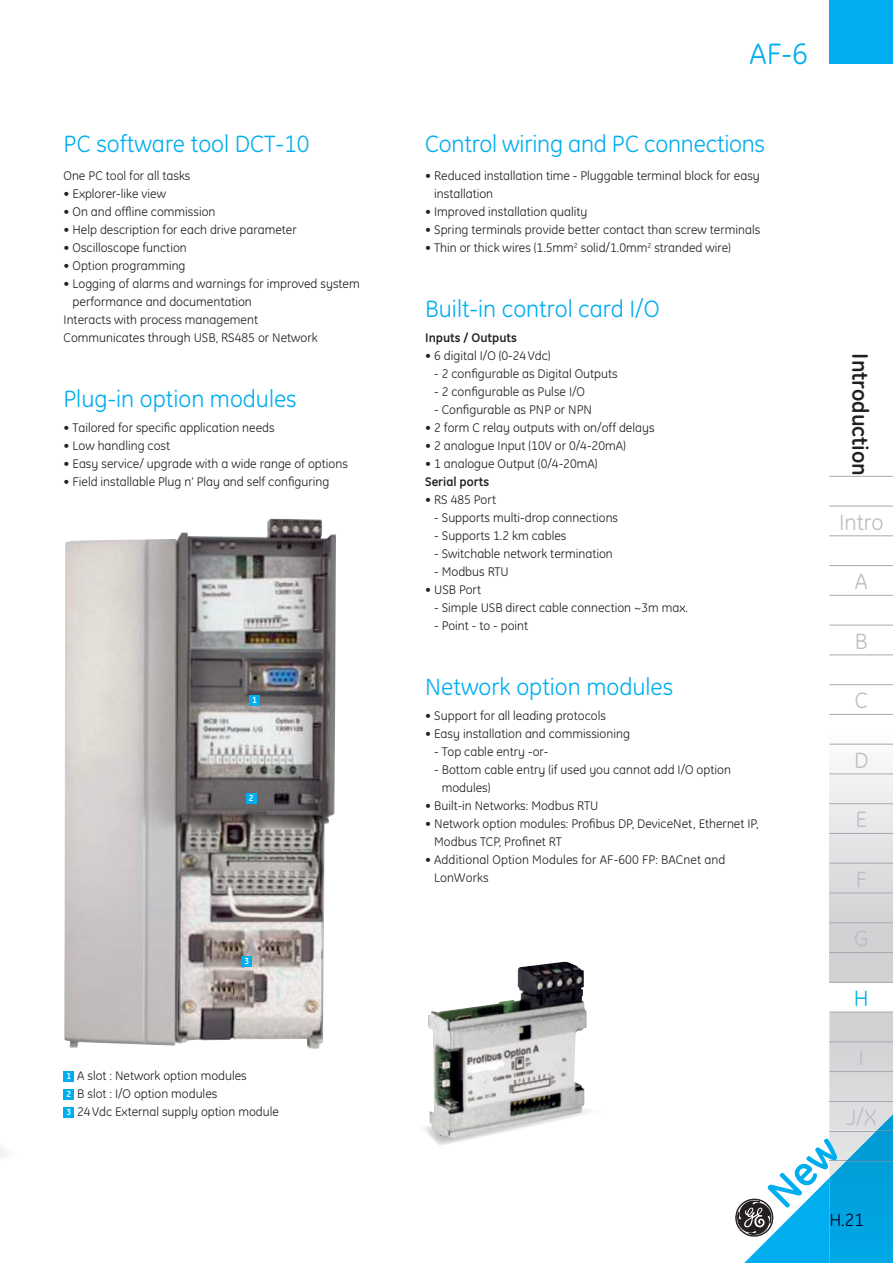
<style>
.page{position:relative;width:893px;height:1263px;background:#fff}
.page>*{position:absolute;margin:0;border:0;box-sizing:border-box;transform-origin:0 0}
.t1{font:30px "GE Inspira";color:#00aeef}
.t2{font:24px "GE Inspira";color:#00aeef}
.t3{font:22.5px "GE Inspira";color:#bcbdc0}
.t4{font:700 22.5px "GE Inspira";color:#231f20}
.t5{font:22.5px "GE Inspira";color:#00aeef}
.t6{font:18px "GE Inspira";color:#000424}
.t7{font:12.75px/18px "GE Inspira";color:#231f20}
.t8{font:700 12.75px "GE Inspira";color:#231f20}
.t9{font:700 9px "GE Inspira";color:#fff}
.s1{font-weight:700;font-size:9px;color:#fff}
.s2{font-weight:700}
</style>
<div class="page">
<div style="left:829px;top:693px;width:63px;height:289px;background:linear-gradient(to bottom,#fff,#c9cacd)"></div>
<div style="left:829px;top:0;width:63px;height:64px;background:#00aeef"></div>
<hr style="left:829px;top:476px;width:63px;height:1px;background:#a8a9ad">
<hr style="left:829px;top:506px;width:63px;height:1px;background:#a8a9ad">
<hr style="left:829px;top:535px;width:63px;height:1px;background:#a8a9ad">
<hr style="left:829px;top:565px;width:63px;height:1px;background:#a8a9ad">
<hr style="left:829px;top:595px;width:63px;height:1px;background:#a8a9ad">
<hr style="left:829px;top:625px;width:63px;height:1px;background:#a8a9ad">
<hr style="left:829px;top:655px;width:63px;height:1px;background:#a8a9ad">
<hr style="left:829px;top:684px;width:63px;height:1px;background:#a8a9ad">
<hr style="left:829px;top:714px;width:63px;height:1px;background:#a8a9ad">
<hr style="left:829px;top:744px;width:63px;height:1px;background:#a8a9ad">
<hr style="left:829px;top:774px;width:63px;height:1px;background:#a8a9ad">
<hr style="left:829px;top:803px;width:63px;height:1px;background:#a8a9ad">
<hr style="left:829px;top:833px;width:63px;height:1px;background:#a8a9ad">
<hr style="left:829px;top:863px;width:63px;height:1px;background:#a8a9ad">
<hr style="left:829px;top:893px;width:63px;height:1px;background:#a8a9ad">
<hr style="left:829px;top:922px;width:63px;height:1px;background:#a8a9ad">
<hr style="left:829px;top:952px;width:63px;height:1px;background:#a8a9ad">
<hr style="left:829px;top:982px;width:63px;height:1px;background:#a8a9ad">
<img style="left:424px;top:1110px;width:166px;height:35px">
<div style="left:64px;top:1071px;width:10px;height:11px;background:#00aeef"></div>
<div style="left:64px;top:1089px;width:10px;height:11px;background:#00aeef"></div>
<div style="left:64px;top:1107px;width:10px;height:11px;background:#00aeef"></div>
<img style="left:64px;top:519px;width:272px;height:530px">
<img style="left:428px;top:962px;width:158px;height:176px">
<div style="left:249px;top:695px;width:11px;height:11px;background:#00aeef"></div>
<div style="left:246px;top:793px;width:10px;height:11px;background:#00aeef"></div>
<div style="left:241px;top:956px;width:11px;height:10px;background:#00aeef"></div>
<svg style="left:735px;top:1012px;width:157px;height:251px"></svg>
<p class="t2" style="left:64px;top:135px;width:247px">PC software tool DCT-10</p>
<p class="t7" style="left:64px;top:168px;width:128px">One PC tool for all tasks</p>
<p class="t7" style="left:64px;top:186px;width:104px">• Explorer-like view</p>
<p class="t7" style="left:64px;top:204px;width:153px">• On and offline commission</p>
<p class="t7" style="left:64px;top:222px;width:234px">• Help description for each drive parameter</p>
<p class="t7" style="left:64px;top:240px;width:125px">• Oscilloscope function</p>
<p class="t7" style="left:64px;top:258px;width:123px">• Option programming</p>
<p class="t7" style="left:64px;top:276px;width:298px">• Logging of alarms and warnings for improved system</p>
<p class="t7" style="left:73px;top:294px;width:181px">performance and documentation</p>
<p class="t7" style="left:64px;top:312px;width:196px">Interacts with process management</p>
<p class="t7" style="left:64px;top:330px;width:255px">Communicates through USB, RS485 or Network</p>
<p class="t2" style="left:64px;top:390px;width:235px">Plug-in option modules</p>
<p class="t7" style="left:64px;top:420px;width:212px">• Tailored for specific application needs</p>
<p class="t7" style="left:64px;top:438px;width:108px">• Low handling cost</p>
<p class="t7" style="left:64px;top:456px;width:286px">• Easy service/ upgrade with a wide range of options</p>
<p class="t7" style="left:64px;top:474px;width:267px">• Field installable Plug n’ Play and self configuring</p>
<p class="t9" style="left:252px;top:697px;width:6px">1</p>
<p class="t9" style="left:249px;top:795px;width:6px">2</p>
<p class="t9" style="left:244px;top:957px;width:6px">3</p>
<p class="t7" style="left:67px;top:1068px;width:214px"><span class="s1">1</span> A slot : Network option modules<br><span class="s1">2</span> B slot : I/O option modules<br><span class="s1">3</span> 24 Vdc External supply option module</p>
<p class="t1" style="left:749px;top:43px;width:60px">AF-6</p>
<p class="t2" style="left:425px;top:135px;width:341px">Control wiring and PC connections</p>
<p class="t7" style="left:434px;top:168px;width:327px;text-indent:-9px">• Reduced installation time - Pluggable terminal block for easy installation</p>
<p class="t7" style="left:425px;top:204px;width:164px">• Improved installation quality</p>
<p class="t7" style="left:425px;top:222px;width:336px">• Spring terminals provide better contact than screw terminals</p>
<p class="t7" style="left:425px;top:240px;width:307px">• Thin or thick wires (1.5mm<sup>2</sup> solid/1.0mm<sup>2</sup> stranded wire)</p>
<p class="t2" style="left:425px;top:300px;width:236px">Built-in control card I/O</p>
<p class="t8" style="left:425px;top:333px;width:93px">Inputs / Outputs</p>
<p class="t7" style="left:425px;top:348px;width:127px">• 6 digital I/O (0-24 Vdc)</p>
<p class="t7" style="left:434px;top:366px;width:185px">- 2 configurable as Digital Outputs</p>
<p class="t7" style="left:434px;top:384px;width:152px">- 2 configurable as Pulse I/O</p>
<p class="t7" style="left:434px;top:402px;width:159px">- Configurable as PNP or NPN</p>
<p class="t7" style="left:425px;top:420px;width:231px">• 2 form C relay outputs with on/off delays</p>
<p class="t7" style="left:425px;top:438px;width:202px">• 2 analogue Input (10V or 0/4-20mA)</p>
<p class="t7" style="left:425px;top:456px;width:174px">• 1 analogue Output (0/4-20mA)<br><span class="s2">Serial ports</span></p>
<p class="t7" style="left:425px;top:492px;width:72px">• RS 485 Port</p>
<p class="t7" style="left:434px;top:510px;width:185px">- Supports multi-drop connections</p>
<p class="t7" style="left:434px;top:528px;width:134px">- Supports 1.2 km cables</p>
<p class="t7" style="left:434px;top:546px;width:180px">- Switchable network termination</p>
<p class="t7" style="left:434px;top:564px;width:76px">- Modbus RTU</p>
<p class="t7" style="left:425px;top:582px;width:57px">• USB Port</p>
<p class="t7" style="left:434px;top:600px;width:255px">- Simple USB direct cable connection ~3m max.</p>
<p class="t7" style="left:434px;top:618px;width:96px">- Point - to - point</p>
<p class="t2" style="left:425px;top:678px;width:249px">Network option modules</p>
<p class="t7" style="left:425px;top:708px;width:182px">• Support for all leading protocols</p>
<p class="t7" style="left:425px;top:726px;width:206px">• Easy installation and commissioning</p>
<p class="t7" style="left:434px;top:744px;width:116px">- Top cable entry -or-</p>
<p class="t7" style="left:442px;top:762px;width:291px;text-indent:-8px">- Bottom cable entry (if used you cannot add I/O option modules)</p>
<p class="t7" style="left:425px;top:798px;width:175px">• Built-in Networks: Modbus RTU</p>
<p class="t7" style="left:434px;top:816px;width:326px;text-indent:-9px">• Network option modules: Profibus DP, DeviceNet, Ethernet IP,<br>Modbus TCP, Profinet RT</p>
<p class="t7" style="left:434px;top:852px;width:293px;text-indent:-9px">• Additional Option Modules for AF-600 FP: BACnet and<br>LonWorks</p>
<p class="t4" style="left:868px;top:353px;width:124px;rotate:90deg">Introduction</p>
<p class="t3" style="left:839px;top:514px;width:46px">Intro</p>
<p class="t3" style="left:854px;top:573px;width:14px">A</p>
<p class="t3" style="left:854px;top:633px;width:14px">B</p>
<p class="t3" style="left:854px;top:692px;width:15px">C</p>
<p class="t3" style="left:854px;top:752px;width:16px">D</p>
<p class="t3" style="left:855px;top:811px;width:13px">E</p>
<p class="t3" style="left:855px;top:871px;width:13px">F</p>
<p class="t3" style="left:854px;top:930px;width:16px">G</p>
<p class="t5" style="left:853px;top:990px;width:16px">H</p>
<p class="t3" style="left:846px;top:1109px;width:31px">J/X</p>
<p class="t6" style="left:829px;top:1213px;width:36px">H.21</p>
</div>
